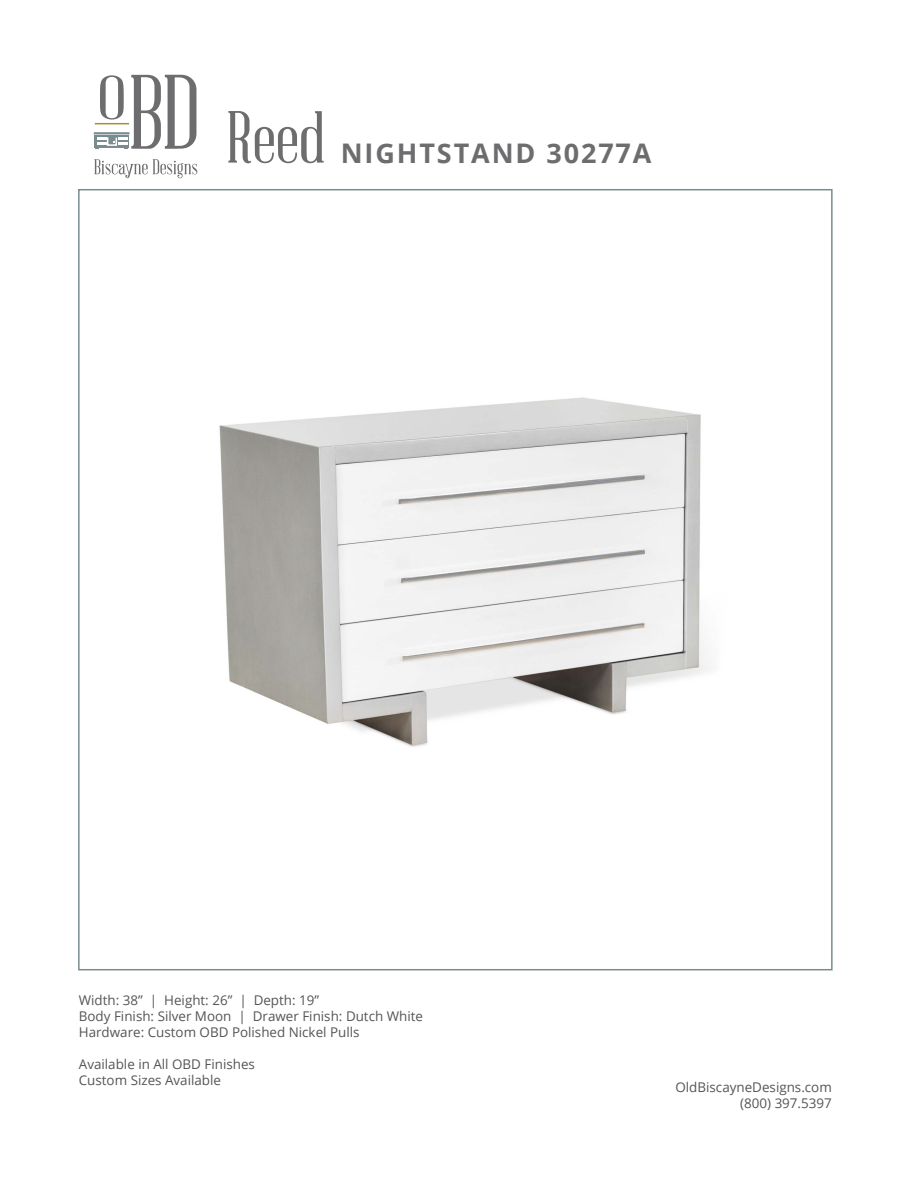
<style>
.page{position:relative;width:918px;height:1188px;background:#fff}
.page>*{position:absolute;margin:0;border:0;box-sizing:border-box;transform-origin:0 0}
.t1{font:72px "Abraham Lincoln";color:#6d6d6f}
.t2{font:700 27px "Open Sans";letter-spacing:.07em;color:#6d6d6f}
.t3{font:13.35px/16px "Open Sans";color:#545653}
</style>
<div class="page">
<img style="left:219px;top:397px;width:491px;height:350px">
<svg style="left:94px;top:159px;width:103px;height:19px"></svg>
<svg style="left:94px;top:75px;width:102px;height:74px"></svg>
<h1 class="t1" style="left:227px;top:100px;width:100px">Reed</h1>
<h2 class="t2" style="left:341px;top:134px;width:312px">NIGHTSTAND 30277A</h2>
<p class="t3" style="left:79px;top:992px;width:346px">Width: 38” | Height: 26” | Depth: 19”<br>Body Finish: Silver Moon | Drawer Finish: Dutch White<br>Hardware: Custom OBD Polished Nickel Pulls</p>
<p class="t3" style="left:79px;top:1056px;width:178px">Available in All OBD Finishes<br>Custom Sizes Available</p>
<p class="t3" style="left:675px;top:1078px;width:158px;text-align:right">OldBiscayneDesigns.com (800) 397.5397</p>
</div>
